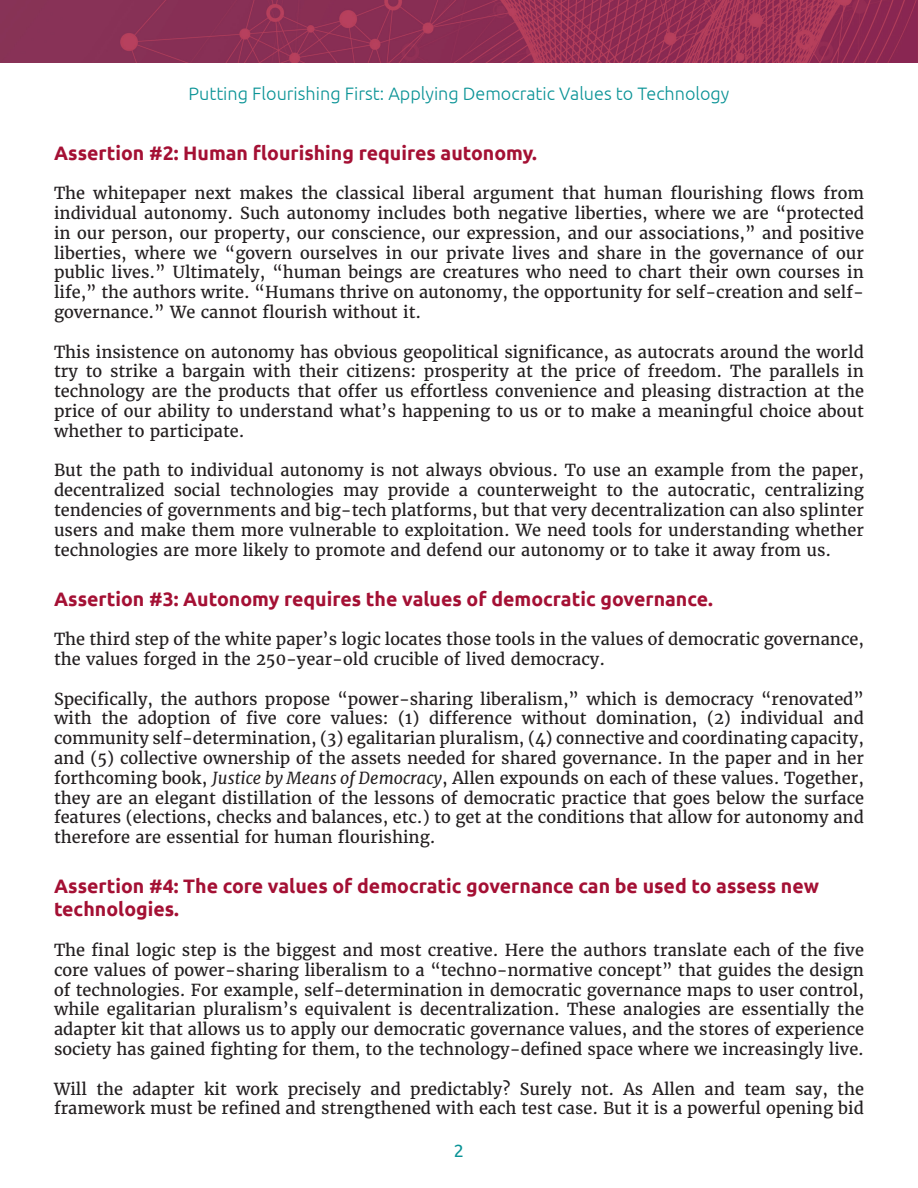
<style>
.page{position:relative;width:918px;height:1188px;background:#fff}
.page>*{position:absolute;margin:0;border:0;box-sizing:border-box;transform-origin:0 0}
.Section_header{font:700 19.5px/23.4px "Ubuntu";color:#a41034}
.t1{font:300 18px "Ubuntu";color:#0a9396}
.t2{font:18px "Ubuntu";color:#0a9396}
.Body_Text{font:16.5px/19.8px "Merriweather";color:#231f20;text-align:justify}
.s1{font-style:italic}
</style>
<div class="page">
<img style="left:0;top:0;width:918px;height:63px">
<p class="t1" style="left:189px;top:82px;width:543px">Putting Flourishing First: Applying Democratic Values to Technology</p>
<p class="Section_header" style="left:54px;top:141px;width:485px">Assertion #2: Human flourishing requires autonomy.</p>
<p class="Body_Text" style="left:54px;top:183px;width:812px">The whitepaper next makes the classical liberal argument that human flourishing flows from individual autonomy. Such autonomy includes both negative liberties, where we are “protected in our person, our property, our conscience, our expression, and our associations,” and positive liberties, where we “govern ourselves in our private lives and share in the governance of our public lives.” Ultimately, “human beings are creatures who need to chart their own courses in life,” the authors write. “Humans thrive on autonomy, the opportunity for self-creation and self&shy;governance.” We cannot flourish without it.</p>
<p class="Body_Text" style="left:54px;top:342px;width:812px">This insistence on autonomy has obvious geopolitical significance, as autocrats around the world try to strike a bargain with their citizens: prosperity at the price of freedom. The parallels in technology are the products that offer us effortless convenience and pleasing distraction at the price of our ability to understand what’s happening to us or to make a meaningful choice about whether to participate.</p>
<p class="Body_Text" style="left:54px;top:461px;width:812px">But the path to individual autonomy is not always obvious. To use an example from the paper, decentralized social technologies may provide a counterweight to the autocratic, centralizing tendencies of governments and big-tech platforms, but that very decentralization can also splinter users and make them more vulnerable to exploitation. We need tools for understanding whether technologies are more likely to promote and defend our autonomy or to take it away from us.</p>
<p class="Section_header" style="left:54px;top:587px;width:660px">Assertion #3: Autonomy requires the values of democratic governance.</p>
<p class="Body_Text" style="left:54px;top:629px;width:811px">The third step of the white paper’s logic locates those tools in the values of democratic governance, the values forged in the 250-year-old crucible of lived democracy.</p>
<p class="Body_Text" style="left:54px;top:689px;width:812px">Specifically, the authors propose “power-sharing liberalism,” which is democracy “renovated” with the adoption of five core values: (1) difference without domination, (2) individual and community self-determination, (3) egalitarian pluralism, (4) connective and coordinating capacity, and (5) collective ownership of the assets needed for shared governance. In the paper and in her forthcoming book, <span class="s1">Justice by Means of Democracy</span>, Allen expounds on each of these values. Together, they are an elegant distillation of the lessons of democratic practice that goes below the surface features (elections, checks and balances, etc.) to get at the conditions that allow for autonomy and therefore are essential for human flourishing.</p>
<p class="Section_header" style="left:54px;top:874px;width:767px">Assertion #4: The core values of democratic governance can be used to assess new technologies.</p>
<p class="Body_Text" style="left:54px;top:940px;width:812px">The final logic step is the biggest and most creative. Here the authors translate each of the five core values of power-sharing liberalism to a “techno-normative concept” that guides the design of technologies. For example, self-determination in democratic governance maps to user control, while egalitarian pluralism’s equivalent is decentralization. These analogies are essentially the adapter kit that allows us to apply our democratic governance values, and the stores of experience society has gained fighting for them, to the technology-defined space where we increasingly live.</p>
<p class="Body_Text" style="left:54px;top:1079px;width:811px">Will the adapter kit work precisely and predictably? Surely not. As Allen and team say, the framework must be refined and strengthened with each test case. But it is a powerful opening bid</p>
<p class="t2" style="left:454px;top:1139px;width:12px">2</p>
</div>
